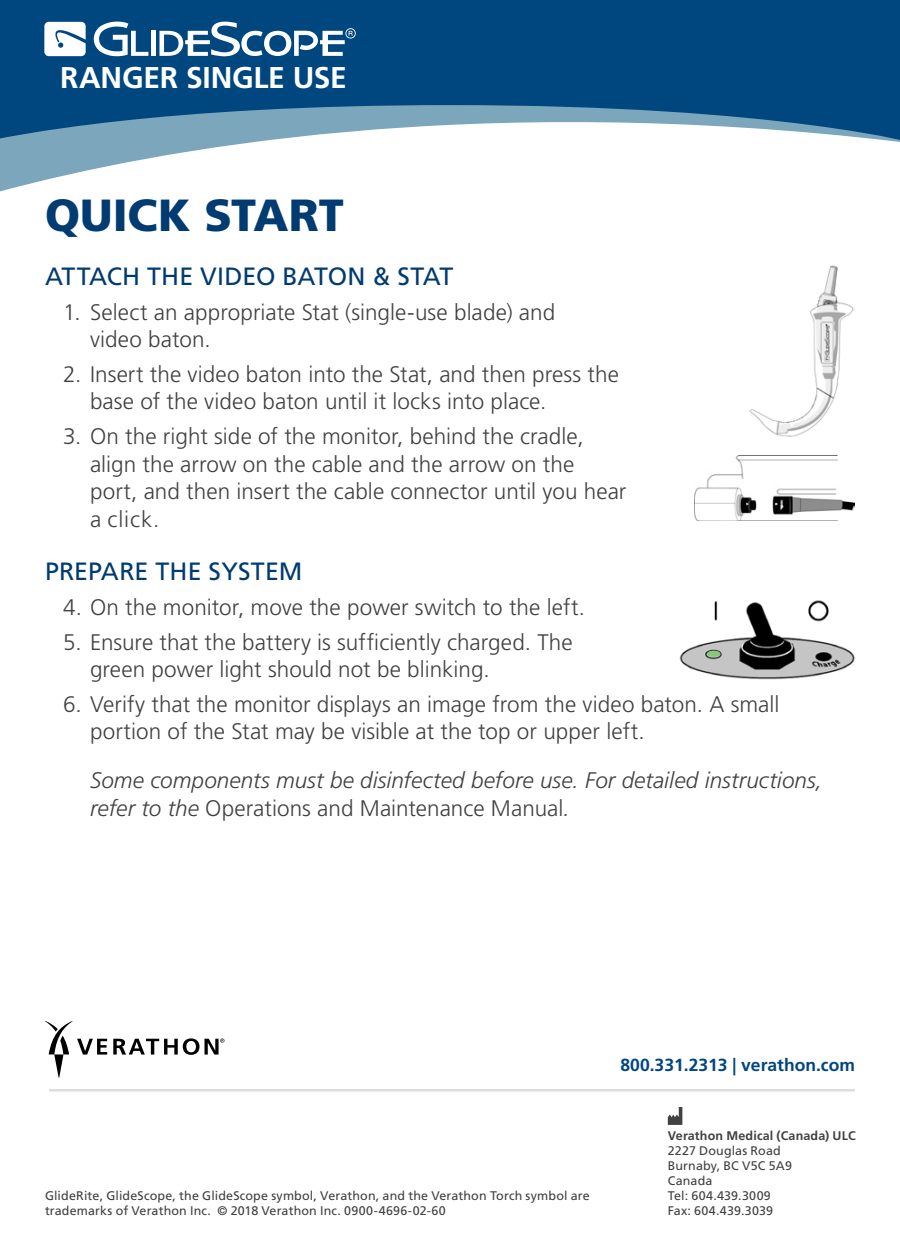
<style>
.page{position:relative;width:900px;height:1260px;background:#fff}
.page>*{position:absolute;margin:0;border:0;box-sizing:border-box;transform-origin:0 0}
.t1{font:900 45px "Frutiger LT Std";letter-spacing:.005em;color:#003b71}
.t2{font:700 30px "Frutiger LT Std";letter-spacing:-.01em;color:#fff}
.Section_Header{font:25px "Frutiger LT Std";color:#003b71}
.t3{font:300 22.5px/27.5px "Frutiger LT Std";letter-spacing:.005em;color:#414042}
.Indent_for_numbers{font:italic 300 22.5px/27.5px "Frutiger LT Std";letter-spacing:.005em;color:#414042}
.t4{font:700 17.5px "Frutiger LT Std";color:#00467f}
.MiceType{font:12.5px/15px "Frutiger LT Std";letter-spacing:.01em;color:#414042}
.MiceType-2{font:700 12.5px "Frutiger LT Std";letter-spacing:.015em;color:#414042}
.s1{font-style:normal}
</style>
<div class="page">
<svg style="left:0;top:145px;width:232px;height:46px"></svg>
<svg style="left:0;top:0;width:900px;height:145px;background:#276392"></svg>
<img style="left:749px;top:265px;width:106px;height:172px">
<img style="left:694px;top:456px;width:161px;height:65px">
<img style="left:679px;top:600px;width:176px;height:80px">
<div style="left:707px;top:651px;width:13px;height:6px;background:#87c879;border-radius:50%"></div>
<svg style="left:45px;top:1021px;width:62px;height:57px"></svg>
<svg style="left:113px;top:1038px;width:111px;height:17px"></svg>
<svg style="left:668px;top:1107px;width:14px;height:18px"></svg>
<hr style="left:49px;top:1089px;width:806px;height:3px;background:#dcddde">
<svg style="left:44px;top:22px;width:42px;height:34px"></svg>
<hr style="left:152px;top:31px;width:4px;height:25px;background:#fff">
<svg style="left:94px;top:22px;width:54px;height:34px"></svg>
<svg style="left:159px;top:22px;width:197px;height:34px"></svg>
<p class="t2" style="left:60px;top:59px;width:288px">RANGER SINGLE USE</p>
<p class="t1" style="left:45px;top:188px;width:300px">QUICK START</p>
<p class="Section_Header" style="left:45px;top:262px;width:410px">ATTACH THE VIDEO BATON &amp; STAT</p>
<p class="t3" style="left:90px;top:299px;width:467px;text-indent:-27px">1. Select an appropriate Stat (single-use blade) and video baton.</p>
<p class="t3" style="left:90px;top:361px;width:531px;text-indent:-27px">2. Insert the video baton into the Stat, and then press the base of the video baton until it locks into place.</p>
<p class="t3" style="left:90px;top:423px;width:538px;text-indent:-27px">3. On the right side of the monitor, behind the cradle, align the arrow on the cable and the arrow on the port, and then insert the cable connector until you hear a click.</p>
<p class="Section_Header" style="left:45px;top:557px;width:259px">PREPARE THE SYSTEM</p>
<p class="t3" style="left:63px;top:594px;width:523px">4. On the monitor, move the power switch to the left.</p>
<p class="t3" style="left:90px;top:628px;width:484px;text-indent:-27px">5. Ensure that the battery is sufficiently charged. The green power light should not be blinking.</p>
<p class="t3" style="left:90px;top:691px;width:691px;text-indent:-27px">6. Verify that the monitor displays an image from the video baton. A small portion of the Stat may be visible at the top or upper left.</p>
<p class="Indent_for_numbers" style="left:90px;top:767px;width:734px">Some components must be disinfected before use. For detailed instructions, refer to the <span class="s1">Operations and Maintenance Manual</span>.</p>
<p class="MiceType" style="left:45px;top:1188px;width:546px">GlideRite, GlideScope, the GlideScope symbol, Verathon, and the Verathon Torch symbol are trademarks of Verathon Inc. © 2018 Verathon Inc. 0900‑4696-02‑60</p>
<p class="t4" style="left:621px;top:1055px;width:236px">800.331.2313 | verathon.com</p>
<p class="MiceType-2" style="left:668px;top:1128px;width:190px">Verathon Medical (Canada) ULC</p>
<p class="MiceType" style="left:668px;top:1143px;width:114px">2227 Douglas Road</p>
<p class="MiceType" style="left:668px;top:1158px;width:126px">Burnaby, BC V5C 5A9</p>
<p class="MiceType" style="left:668px;top:1173px;width:46px">Canada</p>
<p class="MiceType" style="left:668px;top:1188px;width:105px">Tel: 604.439.3009</p>
<p class="MiceType" style="left:668px;top:1203px;width:107px">Fax: 604.439.3039</p>
</div>
